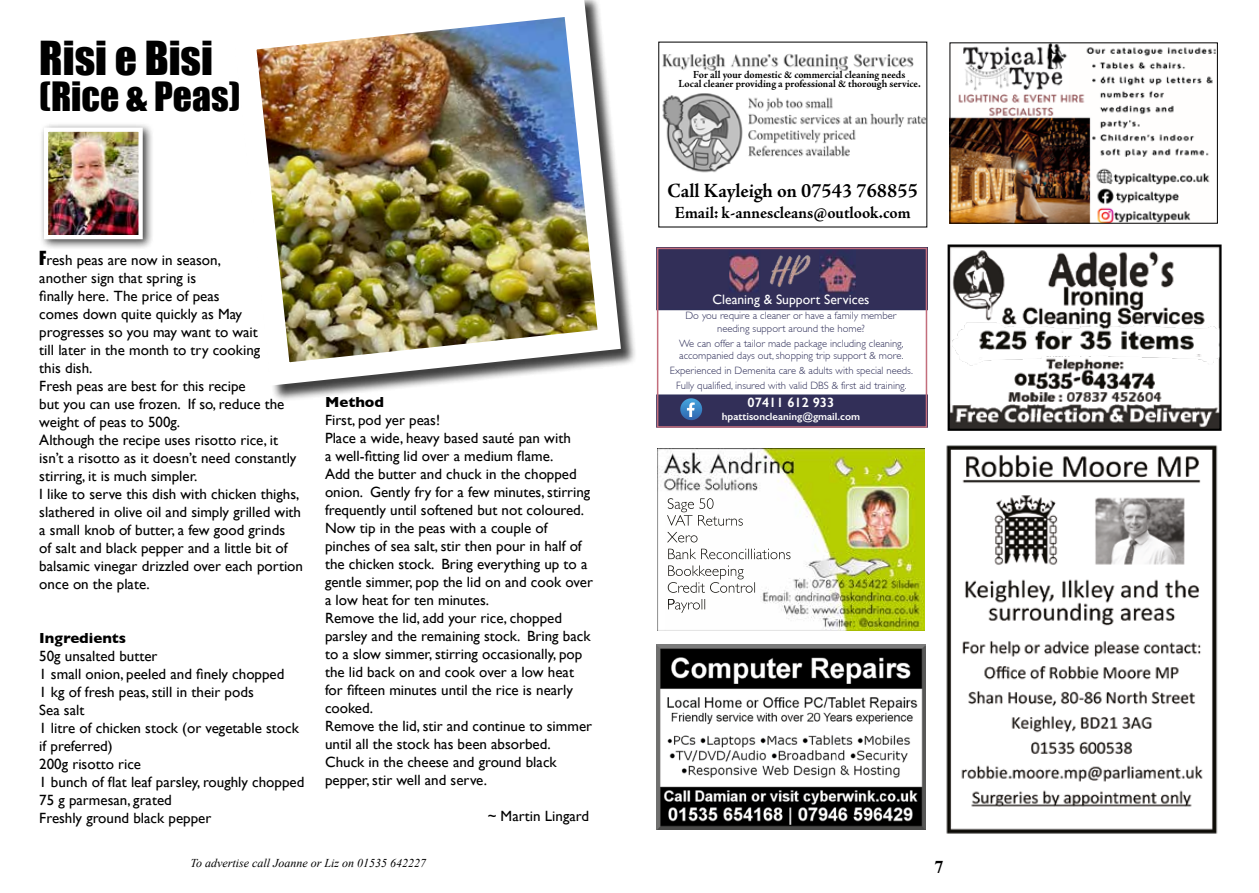
<style>
.page{position:relative;width:1259px;height:893px;background:#fff}
.page>*{position:absolute;margin:0;border:0;box-sizing:border-box;transform-origin:0 0}
.t1{font:43.05px "Impact";color:#000}
.t2{font:37.2px "Impact";color:#000}
.t3{font:700 20.25px "Adobe Jenson Pro";color:#000;scale:.96 1}
.t4{font:700 18px "Times New Roman";color:#000}
.t5{font:700 17.1px "Adobe Jenson Pro";letter-spacing:-.005em;color:#000;scale:.96 1}
.t6{font:14.85px/18px "Gill Sans";color:#000}
.t7{font:700 14.85px "Gill Sans";color:#000}
.t8{font:13.65px "Gill Sans";color:#fff}
.t9{font:600 13.65px "Gill Sans";color:#fff}
.t10{font:italic 12px "Times New Roman";color:#000}
.t11{font:700 10.95px/9.3px "Adobe Jenson Pro";letter-spacing:-.005em;color:#000;text-align:center;scale:.96 1}
.t12{font:300 10.65px/12.8px "Gill Sans";color:#2f2f59;text-align:center}
.t13{font:600 10.65px "Gill Sans";color:#fff}
.s1{font-family:"Impact";font-size:17.85px}
</style>
<div class="page">
<img style="left:950px;top:247px;width:268px;height:181px">
<div style="left:947px;top:244px;width:274px;height:187px;border:2px solid #000"></div>
<img style="left:657px;top:449px;width:268px;height:181px">
<div style="left:657px;top:248px;width:270px;height:61px;background:#322f58"></div>
<div style="left:657px;top:248px;width:270px;height:62px;border:2px solid #2f2f59"></div>
<div style="left:657px;top:395px;width:270px;height:32px;background:#322f58"></div>
<div style="left:657px;top:394px;width:270px;height:34px;border:2px solid #2f2f59"></div>
<img style="left:820px;top:251px;width:35px;height:42px">
<img style="left:731px;top:252px;width:26px;height:39px">
<div style="left:728px;top:248px;width:32px;height:46px;border:2px solid #2f2f59"></div>
<img style="left:770px;top:255px;width:40px;height:32px">
<svg style="left:680px;top:398px;width:22px;height:22px"></svg>
<svg style="left:687px;top:402px;width:7px;height:15px"></svg>
<div style="left:657px;top:248px;width:270px;height:180px;border:2px solid #c36e7c"></div>
<img style="left:951px;top:45px;width:264px;height:176px">
<img style="left:656px;top:645px;width:270px;height:184px">
<img style="left:662px;top:53px;width:263px;height:120px">
<div style="left:726px;top:165px;width:199px;height:36px;background:#fff"></div>
<div style="left:660px;top:71px;width:265px;height:20px;background:#fff"></div>
<div style="left:39px;top:122px;width:115px;height:128px;background:#000;opacity:.75"></div>
<img style="left:49px;top:133px;width:89px;height:101px">
<div style="left:44px;top:128px;width:99px;height:111px;border:4px solid #fff"></div>
<img style="left:256px;top:0;width:376px;height:397px">
<img style="left:946px;top:445px;width:272px;height:389px">
<h1 class="t1" style="left:39px;top:25px;width:175px">Risi e Bisi</h1>
<h2 class="t2" style="left:39px;top:68px;width:203px">(Rice &amp; Peas)</h2>
<p class="t6" style="left:39px;top:251px;width:265px"><span class="s1">F</span>resh peas are now in season,<br>another sign that spring is<br>finally here. The price of peas<br>comes down quite quickly as May progresses so you may want to wait<br>till later in the month to try cooking<br>this dish.<br>Fresh peas are best for this recipe<br>but you can use frozen. If so, reduce the weight of peas to 500g.<br>Although the recipe uses risotto rice, it isn’t a risotto as it doesn’t need constantly stirring, it is much simpler.<br>I like to serve this dish with chicken thighs, slathered in olive oil and simply grilled with a small knob of butter, a few good grinds<br>of salt and black pepper and a little bit of balsamic vinegar drizzled over each portion once on the plate.</p>
<p class="t7" style="left:39px;top:626px;width:88px">Ingredients</p>
<p class="t6" style="left:39px;top:647px;width:266px">50g unsalted butter<br>1 small onion, peeled and finely chopped<br>1 kg of fresh peas, still in their pods<br>Sea salt<br>1 litre of chicken stock (or vegetable stock if preferred)<br>200g risotto rice<br>1 bunch of flat leaf parsley, roughly chopped<br>75 g parmesan, grated<br>Freshly ground black pepper</p>
<p class="t7" style="left:325px;top:390px;width:61px">Method</p>
<p class="t6" style="left:325px;top:411px;width:269px">First, pod yer peas!<br>Place a wide, heavy based sauté pan with<br>a well-fitting lid over a medium flame.<br>Add the butter and chuck in the chopped onion. Gently fry for a few minutes, stirring frequently until softened but not coloured.<br>Now tip in the peas with a couple of pinches of sea salt, stir then pour in half of the chicken stock. Bring everything up to a gentle simmer, pop the lid on and cook over a low heat for ten minutes.<br>Remove the lid, add your rice, chopped parsley and the remaining stock. Bring back to a slow simmer, stirring occasionally, pop the lid back on and cook over a low heat for fifteen minutes until the rice is nearly cooked.<br>Remove the lid, stir and continue to simmer until all the stock has been absorbed.<br>Chuck in the cheese and ground black pepper, stir well and serve.</p>
<p class="t6" style="left:488px;top:807px;width:103px">~ Martin Lingard</p>
<p class="t11" style="left:678px;top:70px;width:254px">For all your domestic &amp; commercial cleaning needs<br>Local cleaner providing a professional &amp; thorough service.</p>
<h3 class="t3" style="left:667px;top:179px;width:262px">Call Kayleigh on 07543 768855</h3>
<p class="t5" style="left:675px;top:203px;width:247px">Email: k-annescleans@outlook.com</p>
<p class="t8" style="left:712px;top:292px;width:158px">Cleaning &amp; Support Services</p>
<p class="t12" style="left:685px;top:309px;width:212px">Do you require a cleaner or have a family member needing support around the home?</p>
<p class="t12" style="left:679px;top:337px;width:226px;text-align:left">We can offer a tailor made package including cleaning, accompanied days out, shopping trip support &amp; more.</p>
<p class="t12" style="left:670px;top:363px;width:244px;line-height:14.9px">Experienced in Demenita care &amp; adults with special needs.<br>Fully qualified, insured with valid DBS &amp; first aid training.</p>
<p class="t9" style="left:747px;top:395px;width:88px">07411 612 933</p>
<p class="t13" style="left:722px;top:410px;width:140px">hpattisoncleaning@gmail.com</p>
<p class="t4" style="left:316px;top:852px;width:10px">6</p>
<p class="t4" style="left:934px;top:854px;width:10px">7</p>
<p class="t10" style="left:190px;top:855px;width:237px">To advertise call Joanne or Liz on 01535 642227</p>
</div>
